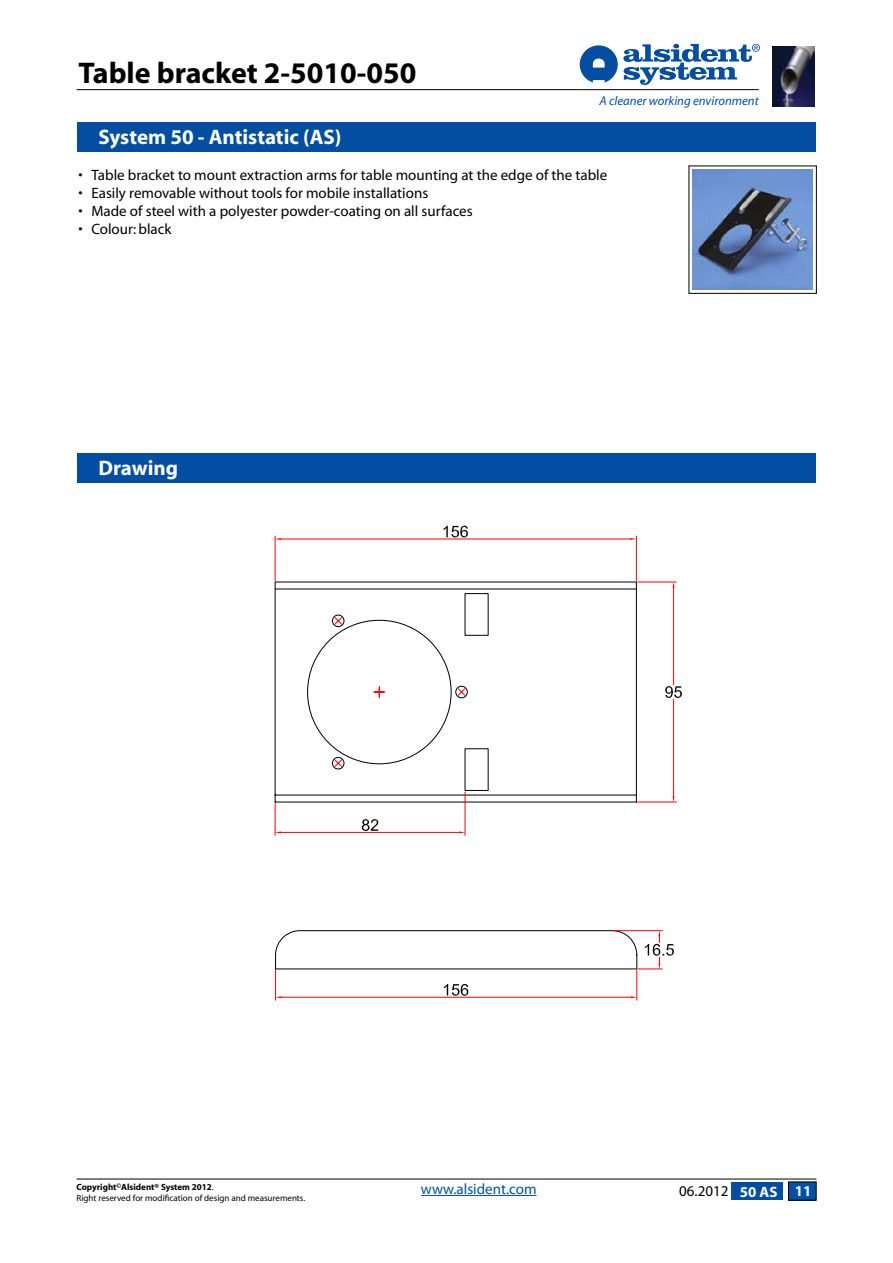
<style>
.page{position:relative;width:893px;height:1263px;background:#fff}
.page>*{position:absolute;margin:0;border:0;box-sizing:border-box;transform-origin:0 0}
.t1{font:700 30px "Myriad";color:#000}
.t2{font:700 21px "Myriad";color:#fff}
.t3{font:15px/18px "Myriad";color:#000}
.t4{font:15px "Myriad";color:#0050a3}
.t5{font:italic 12.75px "Myriad";color:#034ea2}
.t6{font:9px/10.5px "Myriad";color:#000}
.s1{font-weight:700}
.s2{font-weight:700;color:#fff}
</style>
<div class="page">
<img style="left:772px;top:47px;width:43px;height:60px">
<hr style="left:77px;top:89px;width:682px;height:1px;background:#000">
<svg style="left:580px;top:44px;width:180px;height:41px"></svg>
<hr style="left:77px;top:1179px;width:739px;height:1px;background:#000">
<hr style="left:421px;top:1195px;width:115px;height:1px;background:#0050a3">
<img style="left:693px;top:169px;width:120px;height:120px">
<div style="left:731px;top:1182px;width:52px;height:18px;background:#034ea2"></div>
<div style="left:788px;top:1182px;width:28px;height:18px;background:#0050a3"></div>
<svg style="left:274px;top:590px;width:363px;height:213px"></svg>
<hr style="left:638px;top:582px;width:38px;height:1px;background:#f00">
<hr style="left:638px;top:802px;width:38px;height:1px;background:#f00">
<hr style="left:673px;top:588px;width:1px;height:97px;background:#f00">
<hr style="left:673px;top:699px;width:1px;height:97px;background:#f00">
<svg style="left:665px;top:686px;width:17px;height:12px"></svg>
<svg style="left:274px;top:526px;width:363px;height:64px"></svg>
<svg style="left:307px;top:613px;width:161px;height:158px"></svg>
<hr style="left:275px;top:803px;width:1px;height:32px;background:#f00">
<hr style="left:465px;top:792px;width:1px;height:43px;background:#f00">
<hr style="left:281px;top:832px;width:178px;height:1px;background:#f00">
<svg style="left:361px;top:819px;width:19px;height:14px"></svg>
<svg style="left:275px;top:930px;width:362px;height:71px"></svg>
<hr style="left:636px;top:970px;width:1px;height:30px;background:#f00">
<hr style="left:275px;top:970px;width:1px;height:30px;background:#f00">
<hr style="left:281px;top:997px;width:350px;height:1px;background:#f00">
<svg style="left:631px;top:996px;width:6px;height:2px"></svg>
<svg style="left:444px;top:984px;width:25px;height:13px"></svg>
<hr style="left:614px;top:930px;width:48px;height:1px;background:#f00">
<svg style="left:638px;top:931px;width:36px;height:38px"></svg>
<div style="left:77px;top:453px;width:739px;height:30px;background:#034ea2"></div>
<div style="left:77px;top:122px;width:739px;height:29px;background:#034ea2"></div>
<h1 class="t1" style="left:78px;top:57px;width:340px">Table bracket 2-501 0-050</h1>
<h2 class="t2" style="left:98px;top:126px;width:244px">System 50 - Antistatic (AS)</h2>
<p class="t5" style="left:599px;top:94px;width:161px">A cleaner working environment</p>
<p class="t3" style="left:79px;top:167px;width:6px;text-align:justify">• • • •</p>
<p class="t3" style="left:91px;top:167px;width:517px">Table bracket to mount extraction arms for table mounting at the edge of the table Easily removable without tools for mobile installations<br>Made of steel with a polyester powder-coating on all surfaces<br>Colour: black</p>
<h2 class="t2" style="left:98px;top:458px;width:81px">Drawing</h2>
<p class="t6" style="left:77px;top:1182px;width:230px"><span class="s1">Copyright</span><sup>©</sup><span class="s1">Alsident® System 201 2</span>.<br>Right reserved for modification of design and measurements.</p>
<p class="t4" style="left:421px;top:1181px;width:117px">www.alsident.com</p>
<p class="t3" style="left:679px;top:1182px;width:124px">06.2012 <span class="s2">50 AS 11</span></p>
</div>
